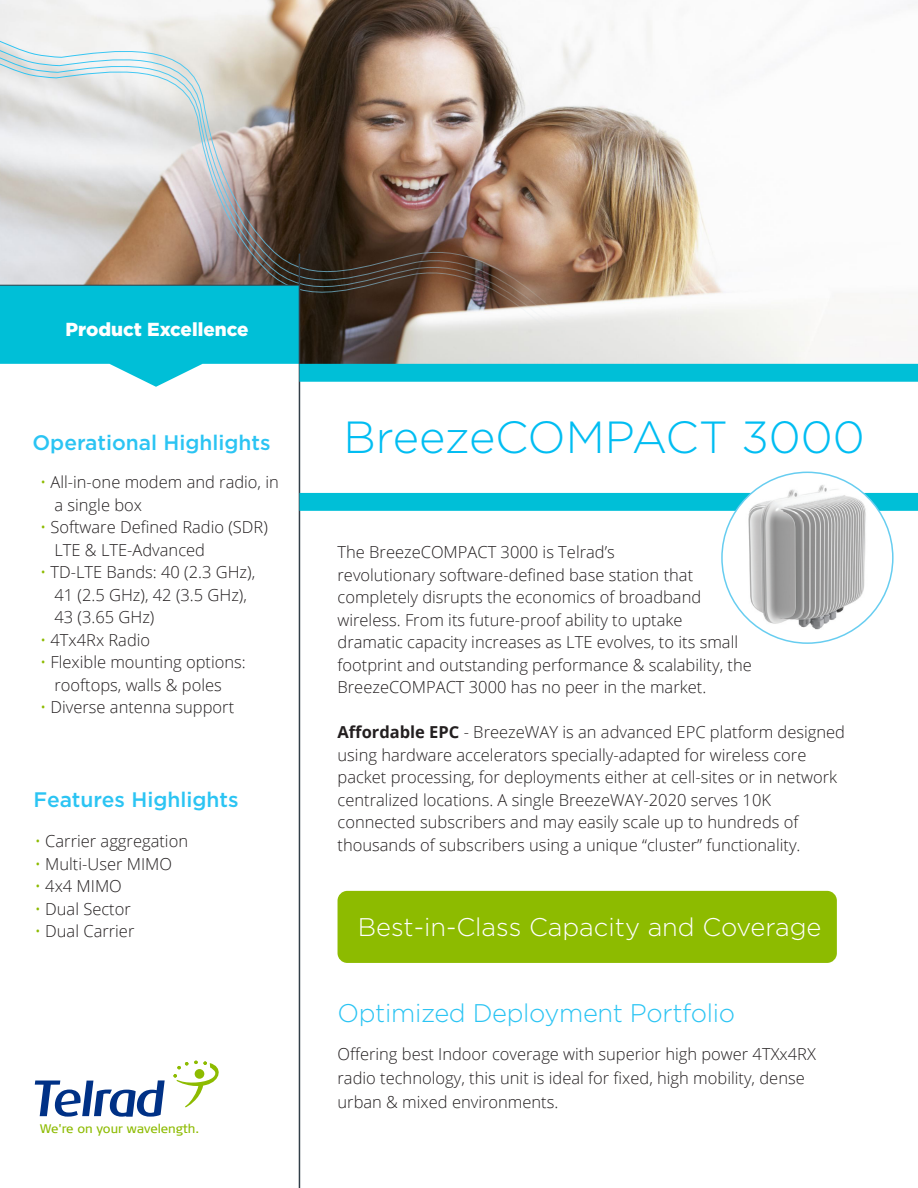
<style>
.page{position:relative;width:918px;height:1188px;background:#fff}
.page>*{position:absolute;margin:0;border:0;box-sizing:border-box;transform-origin:0 0}
.t1{font:300 45px "Gotham";color:#01bdf2}
.t2{font:300 25.5px "Gotham";color:#fff}
.t3{font:300 25.5px "Gotham";letter-spacing:-.015em;color:#2bc4f3}
.t4{font:500 21px "Gotham";color:#2bc4f3}
.t5{font:900 18.9px "Gotham";color:#fff}
.t6{font:300 16.5px/22.5px "Open Sans";color:#231f20}
.t7{font:12.45px "Signa Book Column";color:#8dbb00}
.s1{color:#8dbb00}
.s2{font-weight:700}
</style>
<div class="page">
<img style="left:0;top:0;width:917px;height:285px">
<svg style="left:0;top:9px;width:573px;height:276px"></svg>
<svg style="left:0;top:18px;width:571px;height:267px"></svg>
<svg style="left:0;top:24px;width:569px;height:261px"></svg>
<img style="left:0;top:30px;width:568px;height:255px">
<div style="left:338px;top:891px;width:499px;height:72px;background:#8dbb00;border-radius:10px"></div>
<hr style="left:299px;top:254px;width:1px;height:934px;background:#313e48">
<div style="left:299px;top:493px;width:619px;height:18px;background:#00bfd7"></div>
<svg style="left:0;top:285px;width:918px;height:102px"></svg>
<div style="left:722px;top:472px;width:171px;height:171px;background:#fff;border-radius:50%"></div>
<img style="left:741px;top:480px;width:137px;height:159px">
<svg style="left:35px;top:1080px;width:130px;height:37px"></svg>
<svg style="left:173px;top:1061px;width:46px;height:47px"></svg>
<p class="t5" style="left:66px;top:316px;width:185px">Product Excellence</p>
<p class="t4" style="left:32px;top:430px;width:240px">Operational Highlights</p>
<p class="t6" style="left:54px;top:471px;width:226px;text-indent:-14px"><span class="s1">•</span> All-in-one modem and radio, in a single box</p>
<p class="t6" style="left:54px;top:516px;width:215px;text-indent:-14px"><span class="s1">•</span> Software Defined Radio (SDR)<br>LTE &amp; LTE-Advanced</p>
<p class="t6" style="left:54px;top:561px;width:202px;text-indent:-14px"><span class="s1">•</span> TD-LTE Bands: 40 (2.3 GHz),<br>41 (2.5 GHz), 42 (3.5 GHz),<br>43 (3.65 GHz)</p>
<p class="t6" style="left:40px;top:628px;width:112px"><span class="s1">•</span> 4Tx4Rx Radio</p>
<p class="t6" style="left:40px;top:651px;width:207px;text-align:center"><span class="s1">•</span> Flexible mounting options: rooftops, walls &amp; poles</p>
<p class="t6" style="left:40px;top:696px;width:196px"><span class="s1">•</span> Diverse antenna support</p>
<p class="t4" style="left:34px;top:787px;width:207px">Features Highlights</p>
<p class="t6" style="left:35px;top:830px;width:155px"><span class="s1">•</span> Carrier aggregation</p>
<p class="t6" style="left:35px;top:852px;width:139px"><span class="s1">•</span> Multi-User MIMO</p>
<p class="t6" style="left:35px;top:875px;width:89px"><span class="s1">•</span> 4x4 MIMO</p>
<p class="t6" style="left:35px;top:897px;width:98px"><span class="s1">•</span> Dual Sector</p>
<p class="t6" style="left:35px;top:920px;width:101px"><span class="s1">•</span> Dual Carrier</p>
<p class="t7" style="left:40px;top:1121px;width:161px">We're on your wavelength.</p>
<h1 class="t1" style="left:344px;top:413px;width:523px">BreezeCOMPACT 3000</h1>
<p class="t6" style="left:338px;top:540px;width:416px">The BreezeCOMPACT 3000 is Telrad’s<br>revolutionary software-defined base station that completely disrupts the economics of broadband wireless. From its future-proof ability to uptake dramatic capacity increases as LTE evolves, to its small footprint and outstanding performance &amp; scalability, the BreezeCOMPACT 3000 has no peer in the market.</p>
<p class="t6" style="left:338px;top:721px;width:509px"><span class="s2">Affordable EPC</span> - BreezeWAY is an advanced EPC platform designed using hardware accelerators specially-adapted for wireless core packet processing, for deployments either at cell-sites or in network centralized locations. A single BreezeWAY-2020 serves 10K connected subscribers and may easily scale up to hundreds of thousands of subscribers using a unique “cluster” functionality.</p>
<h2 class="t2" style="left:358px;top:913px;width:465px">Best-in-Class Capacity and Coverage</h2>
<h2 class="t3" style="left:338px;top:999px;width:399px">Optimized Deployment Portfolio</h2>
<p class="t6" style="left:338px;top:1041px;width:480px;line-height:24px">Offering best Indoor coverage with superior high power 4TXx4RX radio technology, this unit is ideal for fixed, high mobility, dense urban &amp; mixed environments.</p>
</div>
